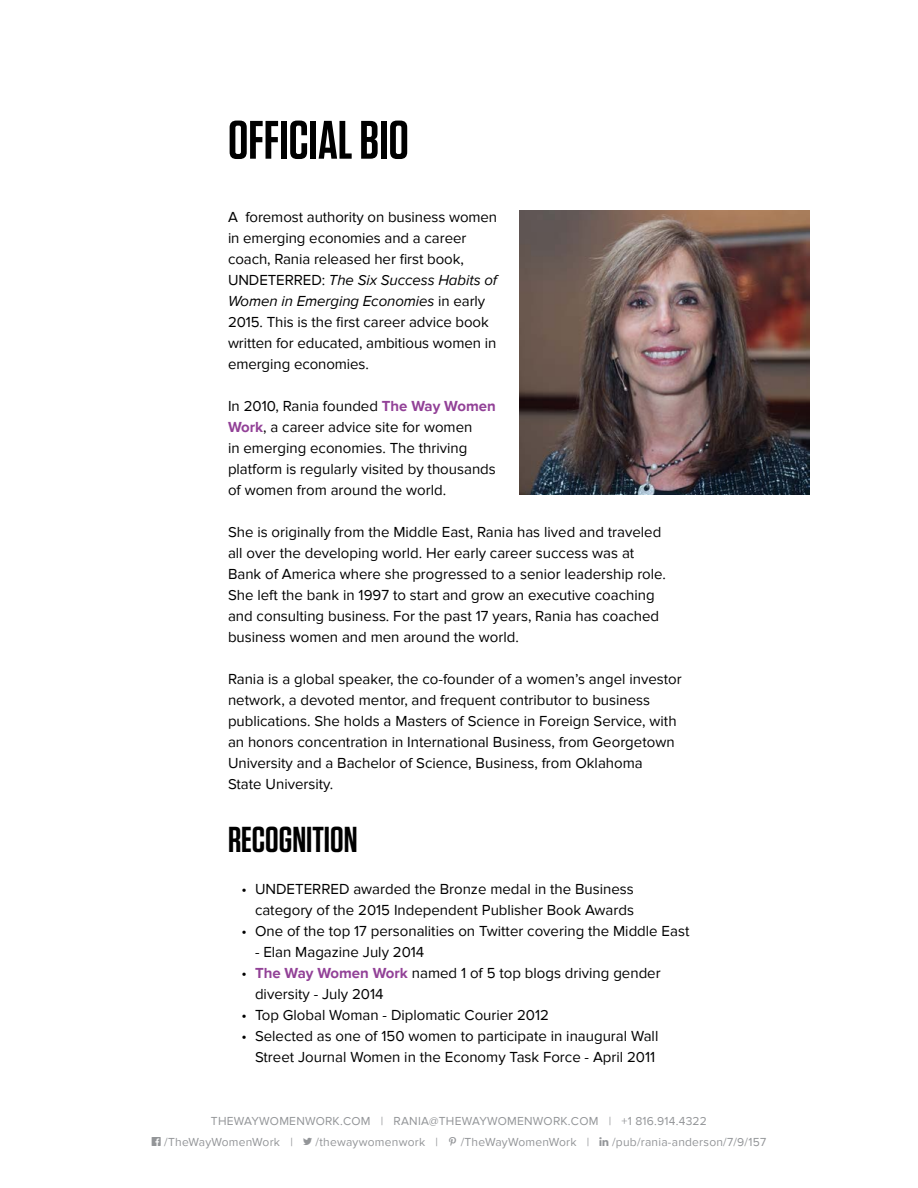
<style>
.page{position:relative;width:918px;height:1188px;background:#fff}
.page>*{position:absolute;margin:0;border:0;box-sizing:border-box;transform-origin:0 0}
.t1{font:600 54px "Tungsten";color:#000}
.t2{font:600 36px "Tungsten";color:#000}
.t3{font:15px/21px "Proxima Nova";color:#000}
.t4{font:12px/21px "Proxima Nova";letter-spacing:.02em;color:#939598;text-align:center}
.s1{font-style:italic}
.s2{font-weight:700;color:#924197}
.s3{font-family:"SS Social";font-size:9px}
</style>
<div class="page">
<img style="left:519px;top:210px;width:291px;height:285px">
<h1 class="t1" style="left:228px;top:112px;width:182px">OFFICIAL BIO</h1>
<p class="t3" style="left:228px;top:207px;width:271px">A foremost authority on business women in emerging economies and a career coach, Rania released her first book, UNDETERRED: <span class="s1">The Six Success Habits of Women in Emerging Economies</span> in early 2015. This is the first career advice book written for educated, ambitious women in emerging economies.</p>
<p class="t3" style="left:228px;top:396px;width:269px">In 2010, Rania founded <span class="s2">The Way Women Work</span>, a career advice site for women<br>in emerging economies. The thriving platform is regularly visited by thousands of women from around the world.</p>
<p class="t3" style="left:228px;top:522px;width:440px">She is originally from the Middle East, Rania has lived and traveled all over the developing world. Her early career success was at Bank of America where she progressed to a senior leadership role.<br>She left the bank in 1997 to start and grow an executive coaching and consulting business. For the past 17 years, Rania has coached business women and men around the world.</p>
<p class="t3" style="left:228px;top:669px;width:455px">Rania is a global speaker, the co-founder of a women’s angel investor network, a devoted mentor, and frequent contributor to business publications. She holds a Masters of Science in Foreign Service, with an honors concentration in International Business, from Georgetown University and a Bachelor of Science, Business, from Oklahoma<br>State University.</p>
<h2 class="t2" style="left:228px;top:821px;width:131px">RECOGNITION</h2>
<p class="t3" style="left:242px;top:879px;width:394px;text-align:right">• UNDETERRED awarded the Bronze medal in the Business category of the 2015 Independent Publisher Book Awards</p>
<p class="t3" style="left:242px;top:921px;width:449px">• One of the top 17 personalities on Twitter covering the Middle East</p>
<p class="t3" style="left:255px;top:942px;width:171px">- Elan Magazine July 2014</p>
<p class="t3" style="left:255px;top:963px;width:407px;text-indent:-14px">• <span class="s2">The Way Women Work</span> named 1 of 5 top blogs driving gender diversity - July 2014</p>
<p class="t3" style="left:242px;top:1005px;width:309px">• Top Global Woman - Diplomatic Courier 2012</p>
<p class="t3" style="left:242px;top:1026px;width:418px;text-align:right">• Selected as one of 150 women to participate in inaugural Wall<br>Street Journal Women in the Economy Task Force - April 2011</p>
<p class="t4" style="left:152px;top:1111px;width:616px">THEWAYWOMENWORK.COM | RANIA@THEWAYWOMENWORK.COM | +1 816.914.4322<br><span class="s3">FACEBOOK</span> /TheWayWomenWork | <span class="s3">TWITTER</span> /thewaywomenwork | <span class="s3">PINTEREST</span> /TheWayWomenWork | <span class="s3">LINKEDIN</span> /pub/rania-anderson/7/9/157</p>
</div>
